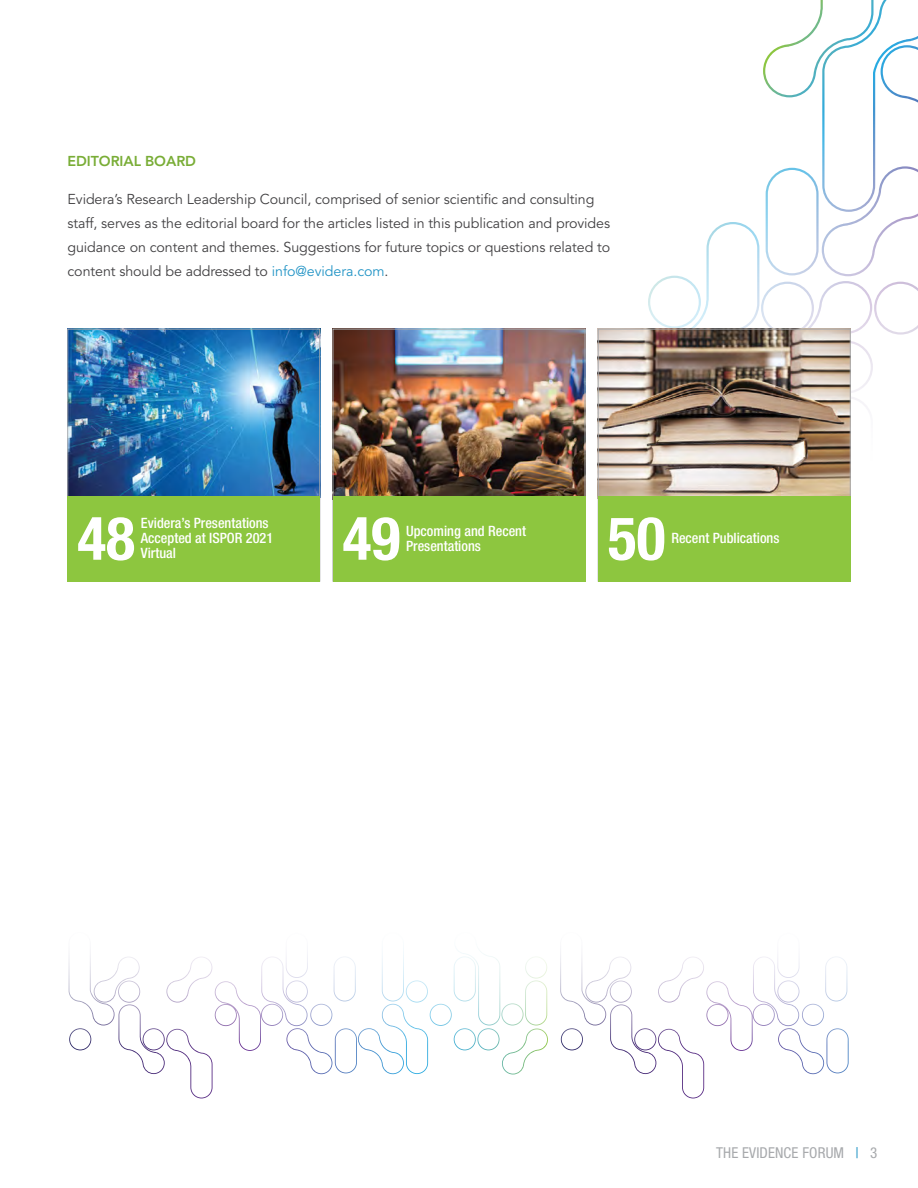
<style>
.page{position:relative;width:918px;height:1188px;background:#fff}
.page>*{position:absolute;margin:0;border:0;box-sizing:border-box;transform-origin:0 0}
.t1{font:700 condensed 60px "Helvetica Neue LT Std";color:#fff}
.t2{font:condensed 15px "Helvetica Neue LT Std";letter-spacing:.01em;color:#a7a9ac}
.t3{font:14.25px/24px "Avenir LT Std";letter-spacing:-.005em;color:#414042}
.t4{font:500 condensed 14.25px/15px "Helvetica Neue LT Std";color:#fff}
.t5{font:800 14.25px "Avenir LT Std";letter-spacing:-.005em;color:#79ad36}
.s1{color:#2495c6}
</style>
<div class="page">
<svg style="left:580px;top:23px;width:338px;height:489px"></svg>
<img style="left:335px;top:331px;width:248px;height:165px">
<div style="left:333px;top:496px;width:252px;height:85px;background:#8dc63f"></div>
<img style="left:70px;top:331px;width:248px;height:165px">
<div style="left:68px;top:496px;width:252px;height:85px;background:#8dc63f"></div>
<img style="left:600px;top:331px;width:248px;height:165px">
<div style="left:598px;top:496px;width:252px;height:85px;background:#8dc63f"></div>
<p class="t5" style="left:67px;top:153px;width:130px">EDITORIAL BOARD</p>
<p class="t3" style="left:67px;top:187px;width:544px">Evidera’s Research Leadership Council, comprised of senior scientific and consulting staff, serves as the editorial board for the articles listed in this publication and provides guidance on content and themes. Suggestions for future topics or questions related to content should be addressed to <span class="s1">info@evidera.com</span>.</p>
<p class="t4" style="left:141px;top:516px;width:134px">Evidera’s Presentations<br>Accepted at ISPOR 2021<br>Virtual</p>
<h1 class="t1" style="left:608px;top:502px;width:59px">50</h1>
<h1 class="t1" style="left:77px;top:502px;width:59px">48</h1>
<h1 class="t1" style="left:343px;top:502px;width:59px">49</h1>
<p class="t4" style="left:406px;top:523px;width:121px">Upcoming and Recent</p>
<p class="t4" style="left:671px;top:531px;width:110px">Recent Publications</p>
<p class="t4" style="left:406px;top:538px;width:76px">Presentations</p>
<p class="t2" style="left:716px;top:1144px;width:163px">THE EVIDENCE FORUM <span class="s1">|</span> 3</p>
</div>
